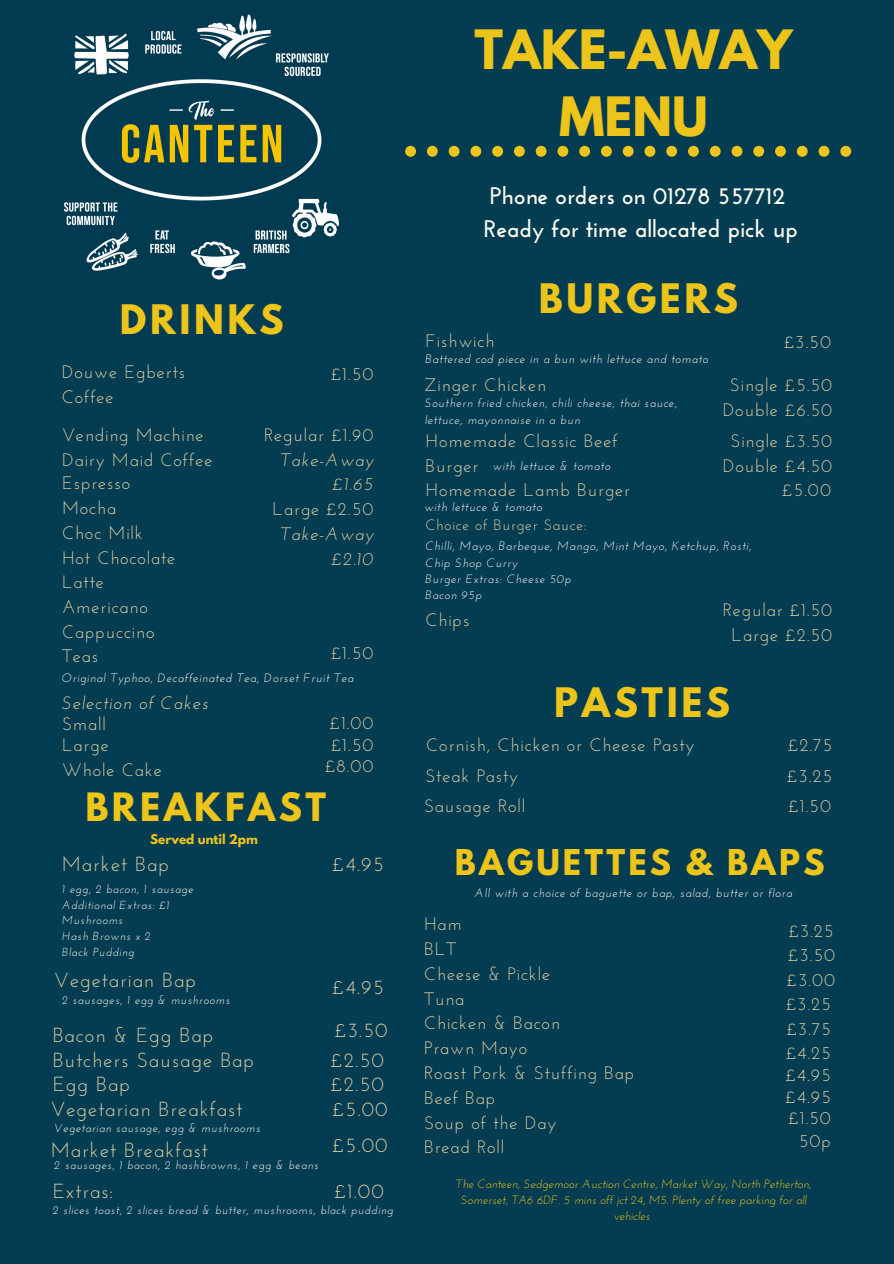
<style>
.page{position:relative;width:894px;height:1264px;background:#fff}
.page>*{position:absolute;margin:0;border:0;box-sizing:border-box;transform-origin:0 0}
.t1{font:700 48px/66.4px "League Spartan";color:#edc419;text-align:center}
.t2{font:700 36px "League Spartan";letter-spacing:.1em;color:#edc419}
.t3{font:700 34.65px "League Spartan";letter-spacing:.1em;color:#edc419}
.t4{font:700 31.5px "League Spartan";letter-spacing:.1em;color:#edc419}
.t5{font:700 24px/32.7px "Josefin Sans";color:#fefdf3}
.t6{font:20.4px "Josefin Sans";letter-spacing:.05em;color:#e1d2a6}
.t7{font:18.15px/20.4px "Josefin Sans";letter-spacing:.05em;color:#e1d2a6}
.t8{font:18px/24.8px "Josefin Sans";letter-spacing:.05em;color:#e1d2a6}
.t9{font:italic 18px/24.8px "Josefin Sans";letter-spacing:.05em;color:#e1d2a6;text-align:right}
.t10{font:15px "Josefin Sans";letter-spacing:.05em;color:#e1d2a6}
.t11{font:italic 12.15px/16.4px "Josefin Sans";letter-spacing:.05em;color:#fefdf3}
.t12{font:italic 12px/16px "Josefin Sans";color:#edc419;text-align:center}
.t13{font:italic 12px/16px "Josefin Sans";letter-spacing:.05em;color:#fefdf3}
.t14{font:700 12px "League Spartan";color:#edc419}
.t15{font:italic 11.7px/15.8px "Josefin Sans";letter-spacing:.05em;color:#fefdf3}
</style>
<div class="page">
<div style="left:0;top:0;width:893px;height:1263px;background:#043c52"></div>
<img style="left:63px;top:14px;width:277px;height:266px">
<svg style="left:405px;top:146px;width:446px;height:11px"></svg>
<h2 class="t2" style="left:120px;top:301px;width:165px">DRINKS</h2>
<p class="t8" style="left:62px;top:361px;width:125px">Douwe Egberts<br>Coffee</p>
<p class="t8" style="left:331px;top:363px;width:44px">£1.50</p>
<p class="t8" style="left:62px;top:424px;width:152px">Vending Machine<br>Dairy Maid Coffee</p>
<p class="t8" style="left:264px;top:424px;width:111px">Regular £1.90</p>
<p class="t9" style="left:280px;top:449px;width:95px">Take-Away £1.65</p>
<p class="t8" style="left:272px;top:498px;width:102px">Large £2.50</p>
<p class="t9" style="left:280px;top:523px;width:95px">Take-Away £2.10</p>
<p class="t8" style="left:62px;top:472px;width:115px">Espresso<br>Mocha<br>Choc Milk<br>Hot Chocolate<br>Latte<br>Americano<br>Cappuccino<br>Teas</p>
<p class="t8" style="left:331px;top:641px;width:44px">£1.50</p>
<p class="t11" style="left:62px;top:670px;width:293px">Original Typhoo, Decaffeinated Tea, Dorset Fruit Tea</p>
<p class="t9" style="left:62px;top:692px;width:148px">Selection of Cakes</p>
<p class="t8" style="left:325px;top:714px;width:50px;line-height:21.1px;text-align:center">£1.00 £1.50 £8.00</p>
<p class="t8" style="left:62px;top:713px;width:45px">Small</p>
<p class="t8" style="left:62px;top:759px;width:101px">Whole Cake</p>
<p class="t8" style="left:62px;top:733px;width:48px">Large</p>
<h3 class="t3" style="left:85px;top:790px;width:242px">BREAKFAST</h3>
<p class="t14" style="left:150px;top:832px;width:109px">Served until 2pm</p>
<p class="t6" style="left:62px;top:856px;width:109px">Market Bap</p>
<p class="t6" style="left:332px;top:856px;width:53px">£4.95</p>
<p class="t15" style="left:62px;top:881px;width:133px">1 egg, 2 bacon, 1 sausage<br>Additional Extras: £1<br>Mushrooms<br>Hash Browns x 2<br>Black Pudding</p>
<p class="t6" style="left:54px;top:972px;width:143px">Vegetarian Bap</p>
<p class="t6" style="left:332px;top:978px;width:53px">£4.95</p>
<p class="t6" style="left:53px;top:1026px;width:162px">Bacon &amp; Egg Bap</p>
<p class="t6" style="left:334px;top:1021px;width:55px">£3.50</p>
<p class="t6" style="left:53px;top:1051px;width:203px">Butchers Sausage Bap</p>
<p class="t6" style="left:331px;top:1051px;width:54px">£2.50</p>
<p class="t6" style="left:53px;top:1076px;width:79px">Egg Bap</p>
<p class="t6" style="left:331px;top:1076px;width:54px">£2.50</p>
<p class="t6" style="left:51px;top:1100px;width:193px">Vegetarian Breakfast</p>
<p class="t6" style="left:332px;top:1100px;width:57px">£5.00</p>
<p class="t6" style="left:51px;top:1141px;width:158px">Market Breakfast</p>
<p class="t15" style="left:62px;top:993px;width:169px">2 sausages, 1 egg &amp; mushrooms</p>
<p class="t15" style="left:54px;top:1121px;width:207px">Vegetarian sausage, egg &amp; mushrooms</p>
<p class="t15" style="left:54px;top:1158px;width:266px">2 sausages, 1 bacon, 2 hashbrowns, 1 egg &amp; beans</p>
<p class="t6" style="left:332px;top:1137px;width:57px">£5.00</p>
<p class="t6" style="left:53px;top:1182px;width:62px">Extras:</p>
<p class="t6" style="left:334px;top:1182px;width:51px">£1.00</p>
<p class="t15" style="left:53px;top:1203px;width:342px">2 slices toast, 2 slices bread &amp; butter, mushrooms, black pudding</p>
<h1 class="t1" style="left:474px;top:23px;width:319px">TAKE-AWAY<br>MENU</h1>
<h3 class="t5" style="left:484px;top:181px;width:315px">Phone orders on 01278 557712<br>Ready for time allocated pick up</h3>
<h2 class="t2" style="left:538px;top:280px;width:200px">BURGERS</h2>
<p class="t8" style="left:425px;top:330px;width:70px">Fishwich</p>
<p class="t8" style="left:783px;top:331px;width:49px">£3.50</p>
<p class="t11" style="left:425px;top:351px;width:284px">Battered cod piece in a bun with lettuce and tomato</p>
<p class="t8" style="left:424px;top:374px;width:123px">Zinger Chicken</p>
<p class="t8" style="left:722px;top:374px;width:111px;text-align:center">Single £5.50<br>Double £6.50</p>
<p class="t11" style="left:424px;top:396px;width:254px">Southern fried chicken, chili cheese, thai sauce, lettuce, mayonnaise in a bun</p>
<p class="t8" style="left:425px;top:431px;width:206px;line-height:24px">Homemade Classic Beef<br>Burger<br>Homemade Lamb Burger</p>
<p class="t11" style="left:492px;top:459px;width:119px">with lettuce &amp; tomato</p>
<p class="t11" style="left:424px;top:500px;width:119px">with lettuce &amp; tomato</p>
<p class="t10" style="left:425px;top:518px;width:162px">Choice of Burger Sauce:</p>
<p class="t8" style="left:722px;top:430px;width:111px;text-align:center">Single £3.50<br>Double £4.50</p>
<p class="t8" style="left:782px;top:478px;width:50px">£5.00</p>
<p class="t11" style="left:425px;top:539px;width:327px">Chilli, Mayo, Barbeque, Mango, Mint Mayo, Ketchup, Rosti,<br>Chip Shop Curry</p>
<p class="t13" style="left:425px;top:572px;width:147px">Burger Extras: Cheese 50p<br>Bacon 95p</p>
<p class="t8" style="left:425px;top:609px;width:45px">Chips</p>
<p class="t8" style="left:722px;top:599px;width:111px;text-align:center">Regular £1.50<br>Large £2.50</p>
<h2 class="t2" style="left:554px;top:684px;width:177px">PASTIES</h2>
<p class="t8" style="left:425px;top:730px;width:270px;line-height:31.8px">Cornish, Chicken or Cheese Pasty<br>Steak Pasty</p>
<p class="t8" style="left:424px;top:794px;width:103px">Sausage Roll</p>
<p class="t8" style="left:787px;top:730px;width:47px;line-height:31.8px">£2.75 £3.25</p>
<p class="t8" style="left:788px;top:794px;width:44px">£1.50</p>
<h3 class="t4" style="left:455px;top:846px;width:371px">BAGUETTES &amp; BAPS</h3>
<p class="t11" style="left:475px;top:885px;width:318px">All with a choice of baguette or bap, salad, butter or flora</p>
<p class="t8" style="left:788px;top:919px;width:47px">£3.25</p>
<p class="t8" style="left:786px;top:968px;width:50px">£3.00</p>
<p class="t8" style="left:424px;top:913px;width:211px">Ham<br>BLT<br>Cheese &amp; Pickle<br>Tuna<br>Chicken &amp; Bacon<br>Prawn Mayo<br>Roast Pork &amp; Stuffing Bap<br>Beef Bap<br>Soup of the Day<br>Bread Roll</p>
<p class="t8" style="left:787px;top:943px;width:49px">£3.50</p>
<p class="t8" style="left:785px;top:993px;width:47px">£3.25</p>
<p class="t8" style="left:785px;top:1042px;width:47px">£4.25</p>
<p class="t8" style="left:786px;top:1018px;width:46px">£3.75</p>
<p class="t8" style="left:785px;top:1063px;width:47px">£4.95</p>
<p class="t7" style="left:785px;top:1088px;width:47px">£4.95 £1.50</p>
<p class="t7" style="left:798px;top:1132px;width:34px">50p</p>
<p class="t12" style="left:455px;top:1176px;width:357px">The Canteen, Sedgemoor Auction Centre, Market Way, North Petherton,<br>Somerset, TA6 6DF. 5 mins off jct 24, M5. Plenty of free parking for all vehicles</p>
</div>
